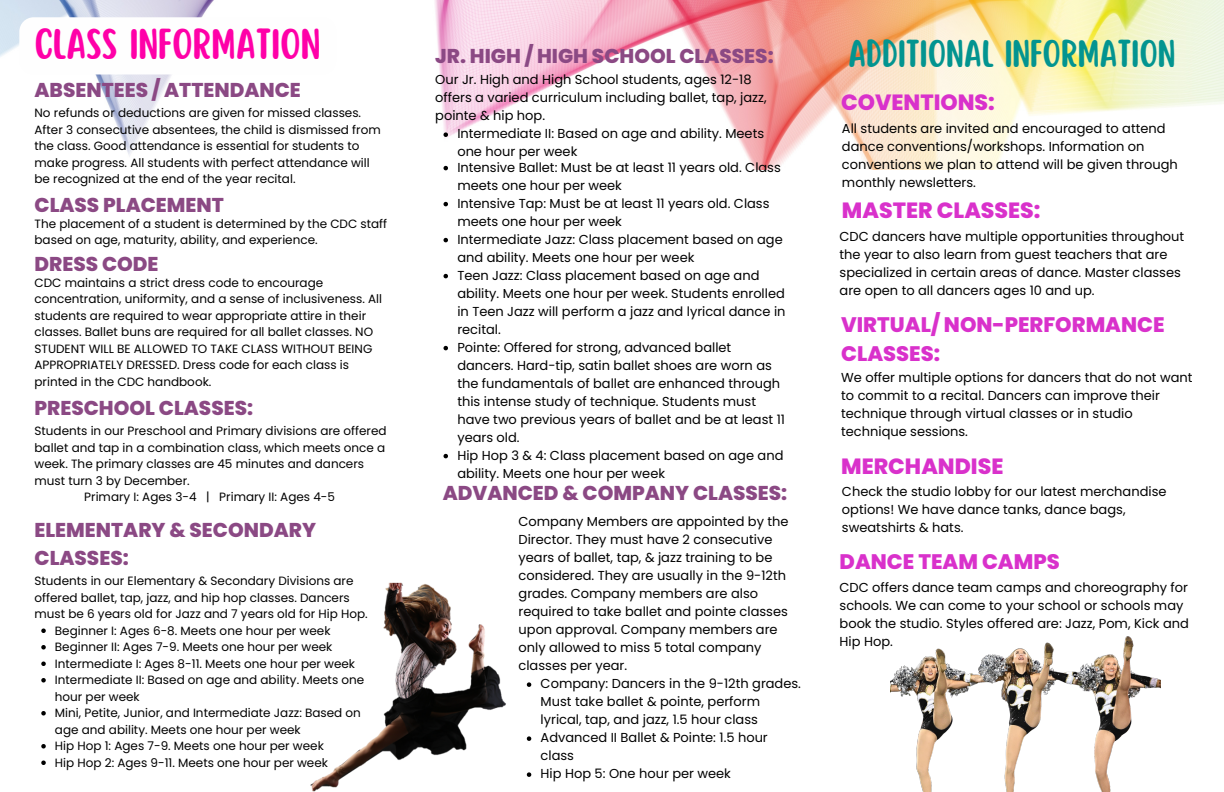
<style>
.page{position:relative;width:1224px;height:792px;background:#fff}
.page>*{position:absolute;margin:0;border:0;box-sizing:border-box;transform-origin:0 0}
.t1{font:38px "Scripter";color:#ff00a8}
.t2{font:34px "Scripter";color:#039490}
.t3{font:800 22px "Poppins";color:#d931cb}
.t4{font:800 21px/29.2px "Poppins";color:#d931cb}
.t5{font:800 20px/27.8px "Poppins";color:#8b4984}
.t6{font:13px/18px "Poppins";color:#000}
.t7{font:12px/16.5px "Poppins";color:#000}
</style>
<div class="page">
<img style="left:0;top:0;width:1224px;height:170px">
<img style="left:891px;top:636px;width:269px;height:156px">
<img style="left:310px;top:582px;width:196px;height:210px">
<div style="left:19px;top:17px;width:317px;height:57px;background:#fefefe;border-radius:14px"></div>
<svg style="left:41px;top:629px;width:5px;height:4px"></svg>
<svg style="left:41px;top:645px;width:5px;height:5px"></svg>
<svg style="left:41px;top:662px;width:5px;height:4px"></svg>
<svg style="left:41px;top:678px;width:5px;height:5px"></svg>
<svg style="left:41px;top:711px;width:5px;height:5px"></svg>
<svg style="left:41px;top:744px;width:5px;height:5px"></svg>
<svg style="left:41px;top:761px;width:5px;height:4px"></svg>
<svg style="left:444px;top:166px;width:4px;height:4px"></svg>
<svg style="left:444px;top:202px;width:4px;height:4px"></svg>
<svg style="left:444px;top:238px;width:4px;height:4px"></svg>
<svg style="left:444px;top:274px;width:4px;height:4px"></svg>
<svg style="left:444px;top:346px;width:4px;height:4px"></svg>
<svg style="left:444px;top:454px;width:4px;height:4px"></svg>
<svg style="left:527px;top:682px;width:4px;height:5px"></svg>
<svg style="left:527px;top:736px;width:4px;height:5px"></svg>
<svg style="left:527px;top:772px;width:4px;height:5px"></svg>
<svg style="left:444px;top:132px;width:4px;height:5px"></svg>
<h1 class="t1" style="left:35px;top:24px;width:288px">CLASS INFORMATION</h1>
<h3 class="t5" style="left:35px;top:77px;width:268px">ABSENTEES / ATTENDANCE</h3>
<p class="t7" style="left:35px;top:105px;width:348px">No refunds or deductions are given for missed classes.<br>After 3 consecutive absentees, the child is dismissed from the class. Good attendance is essential for students to make progress. All students with perfect attendance will be recognized at the end of the year recital.</p>
<h3 class="t5" style="left:35px;top:191px;width:191px">CLASS PLACEMENT</h3>
<p class="t7" style="left:35px;top:215px;width:354px">The placement of a student is determined by the CDC staff based on age, maturity, ability, and experience.</p>
<h3 class="t5" style="left:35px;top:250px;width:126px">DRESS CODE</h3>
<p class="t7" style="left:35px;top:274px;width:349px">CDC maintains a strict dress code to encourage concentration, uniformity, and a sense of inclusiveness. All students are required to wear appropriate attire in their classes. Ballet buns are required for all ballet classes. NO STUDENT WILL BE ALLOWED TO TAKE CLASS WITHOUT BEING APPROPRIATELY DRESSED. Dress code for each class is printed in the CDC handbook.</p>
<h3 class="t5" style="left:35px;top:394px;width:220px">PRESCHOOL CLASSES:</h3>
<p class="t7" style="left:35px;top:423px;width:354px">Students in our Preschool and Primary divisions are offered</p>
<p class="t7" style="left:35px;top:439px;width:352px">ballet and tap in a combination class, which meets once a</p>
<p class="t7" style="left:35px;top:456px;width:331px">week. The primary classes are 45 minutes and dancers</p>
<p class="t7" style="left:35px;top:472px;width:157px">must turn 3 by December.</p>
<p class="t7" style="left:84px;top:489px;width:252px">Primary I: Ages 3-4 | Primary II: Ages 4-5</p>
<h3 class="t5" style="left:35px;top:516px;width:283px">ELEMENTARY &amp; SECONDARY<br>CLASSES:</h3>
<p class="t7" style="left:35px;top:573px;width:335px">Students in our Elementary &amp; Secondary Divisions are offered ballet, tap, jazz, and hip hop classes. Dancers must be 6 years old for Jazz and 7 years old for Hip Hop.</p>
<p class="t7" style="left:55px;top:622px;width:311px">Beginner I: Ages 6-8. Meets one hour per week Beginner II: Ages 7-9. Meets one hour per week Intermediate I: Ages 8-11. Meets one hour per week Intermediate II: Based on age and ability. Meets one hour per week<br>Mini, Petite, Junior, and Intermediate Jazz: Based on age and ability. Meets one hour per week<br>Hip Hop 1: Ages 7-9. Meets one hour per week<br>Hip Hop 2: Ages 9-11. Meets one hour per week</p>
<h3 class="t5" style="left:435px;top:42px;width:340px">JR. HIGH / HIGH SCHOOL CLASSES:</h3>
<p class="t6" style="left:435px;top:71px;width:333px">Our Jr. High and High School students, ages 12-18 offers a varied curriculum including ballet, tap, jazz, pointe &amp; hip hop.</p>
<p class="t6" style="left:457px;top:125px;width:308px">Intermediate II: Based on age and ability. Meets one hour per week</p>
<p class="t6" style="left:457px;top:158px;width:330px">Intensive Ballet: Must be at least 11 years old. Class meets one hour per week<br>Intensive Tap: Must be at least 11 years old. Class meets one hour per week<br>Intermediate Jazz: Class placement based on age and ability. Meets one hour per week<br>Teen Jazz: Class placement based on age and ability. Meets one hour per week. Students enrolled in Teen Jazz will perform a jazz and lyrical dance in recital.<br>Pointe: Offered for strong, advanced ballet dancers. Hard-tip, satin ballet shoes are worn as the fundamentals of ballet are enhanced through this intense study of technique. Students must have two previous years of ballet and be at least 11 years old.<br>Hip Hop 3 &amp; 4: Class placement based on age and ability. Meets one hour per week</p>
<h3 class="t5" style="left:443px;top:479px;width:346px">ADVANCED &amp; COMPANY CLASSES:</h3>
<p class="t6" style="left:519px;top:513px;width:272px">Company Members are appointed by the Director. They must have 2 consecutive years of ballet, tap, &amp; jazz training to be considered. They are usually in the 9-12th grades. Company members are also required to take ballet and pointe classes upon approval. Company members are only allowed to miss 5 total company classes per year.</p>
<p class="t6" style="left:541px;top:675px;width:262px">Company: Dancers in the 9-12th grades.<br>Must take ballet &amp; pointe, perform lyrical, tap, and jazz, 1.5 hour class<br>Advanced II Ballet &amp; Pointe: 1.5 hour class<br>Hip Hop 5: One hour per week</p>
<h2 class="t2" style="left:848px;top:36px;width:329px">ADDITIONAL INFORMATION</h2>
<h3 class="t3" style="left:841px;top:87px;width:155px">COVENTIONS:</h3>
<p class="t6" style="left:842px;top:120px;width:337px">All students are invited and encouraged to attend dance conventions/workshops. Information on conventions we plan to attend will be given through monthly newsletters.</p>
<h3 class="t3" style="left:842px;top:194px;width:200px">MASTER CLASSES:</h3>
<p class="t6" style="left:840px;top:227px;width:346px">CDC dancers have multiple opportunities throughout the year to also learn from guest teachers that are specialized in certain areas of dance. Master classes are open to all dancers ages 10 and up.</p>
<h3 class="t4" style="left:841px;top:310px;width:325px">VIRTUAL/ NON-PERFORMANCE<br>CLASSES:</h3>
<p class="t6" style="left:841px;top:369px;width:353px">We offer multiple options for dancers that do not want to commit to a recital. Dancers can improve their technique through virtual classes or in studio technique sessions.</p>
<h3 class="t3" style="left:841px;top:451px;width:164px">MERCHANDISE</h3>
<p class="t6" style="left:842px;top:483px;width:326px">Check the studio lobby for our latest merchandise options! We have dance tanks, dance bags, sweatshirts &amp; hats.</p>
<h3 class="t4" style="left:840px;top:547px;width:222px">DANCE TEAM CAMPS</h3>
<p class="t6" style="left:840px;top:578px;width:351px">CDC offers dance team camps and choreography for schools. We can come to your school or schools may book the studio. Styles offered are: Jazz, Pom, Kick and Hip Hop.</p>
</div>
